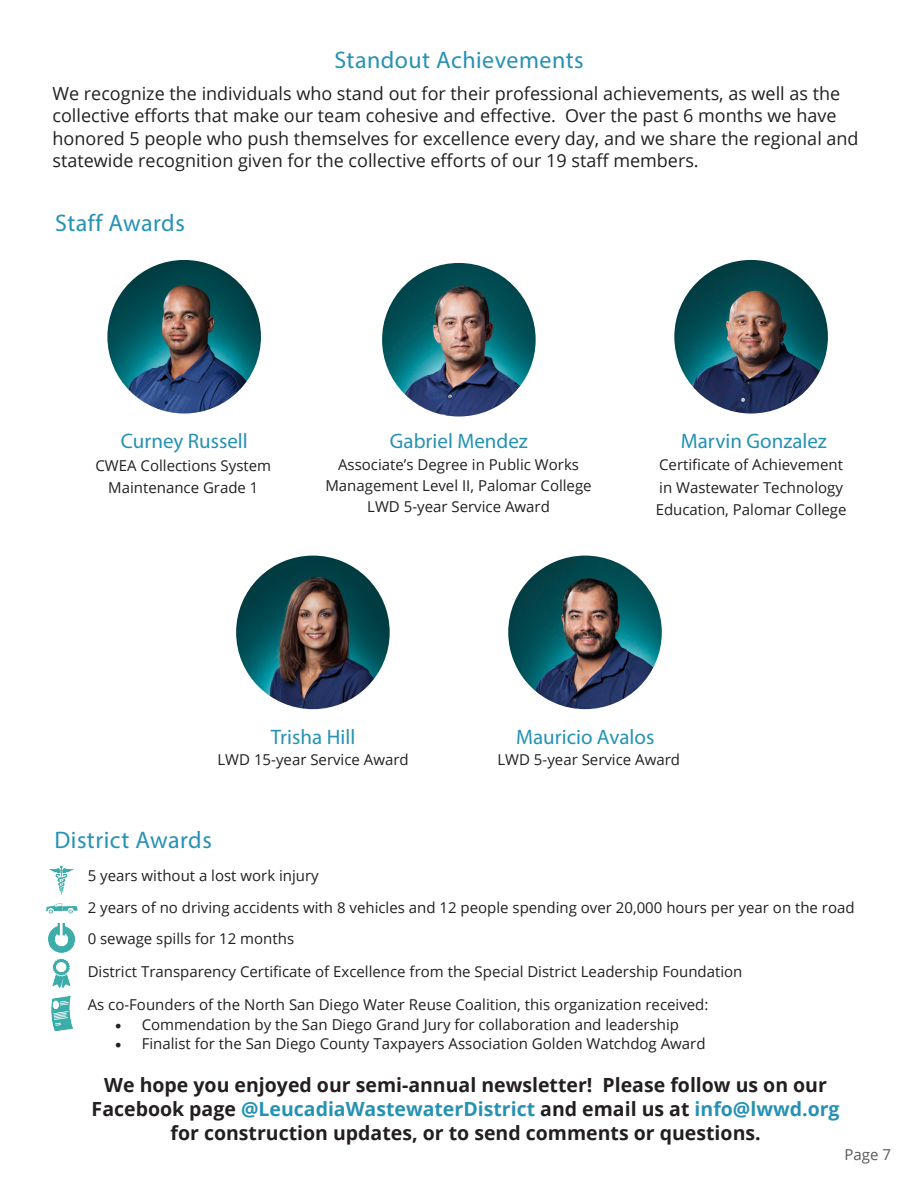
<style>
.page{position:relative;width:918px;height:1188px;background:#fff}
.page>*{position:absolute;margin:0;border:0;box-sizing:border-box;transform-origin:0 0}
.t1{font:24px "Myriad Pro";letter-spacing:.02em;color:#2692b3}
.t2{font:21px "Myriad Pro";color:#2692b3}
.t3{font:700 19.5px/24px "Open Sans";color:#231f20;text-align:center}
.t4{font:18px/22.5px "Open Sans";color:#231f20}
.t5{font:15px/22.5px "Open Sans";color:#231f20;text-align:center}
.t6{font:15px "Open Sans";color:#57585a}
.s1{font-family:"Minion Pro";font-size:18px}
.s2{color:#2692b3}
</style>
<div class="page">
<img style="left:382px;top:263px;width:154px;height:154px;border-radius:77px">
<img style="left:674px;top:260px;width:154px;height:154px;border-radius:77px">
<img style="left:107px;top:260px;width:154px;height:154px;border-radius:77px">
<img style="left:508px;top:556px;width:154px;height:153px;border-radius:77px">
<img style="left:236px;top:556px;width:154px;height:153px;border-radius:77px">
<img style="left:46px;top:903px;width:32px;height:11px">
<img style="left:49px;top:865px;width:25px;height:30px">
<img style="left:48px;top:923px;width:27px;height:66px">
<img style="left:51px;top:996px;width:23px;height:36px">
<p class="t1" style="left:334px;top:46px;width:251px">Standout Achievements</p>
<p class="t4" style="left:53px;top:81px;width:808px">We recognize the individuals who stand out for their professional achievements, as well as the collective efforts that make our team cohesive and effective. Over the past 6 months we have honored 5 people who push themselves for excellence every day, and we share the regional and statewide recognition given for the collective efforts of our 19 staff members.</p>
<p class="t1" style="left:55px;top:208px;width:131px">Staff Awards</p>
<p class="t2" style="left:121px;top:428px;width:128px">Curney Russell</p>
<p class="t2" style="left:390px;top:428px;width:140px">Gabriel Mendez</p>
<p class="t2" style="left:681px;top:428px;width:148px">Marvin Gonzalez</p>
<p class="t5" style="left:95px;top:454px;width:177px">CWEA Collections System<br>Maintenance Grade 1</p>
<p class="t5" style="left:325px;top:454px;width:268px;line-height:21px">Associate’s Degree in Public Works<br>Management Level II, Palomar College</p>
<p class="t5" style="left:367px;top:495px;width:184px">LWD 5-year Service Award</p>
<p class="t5" style="left:656px;top:453px;width:192px;text-align:left">Certificate of Achievement in Wastewater Technology<br>Education, Palomar College</p>
<p class="t2" style="left:271px;top:724px;width:86px">Trisha Hill</p>
<p class="t5" style="left:218px;top:748px;width:193px">LWD 15-year Service Award</p>
<p class="t1" style="left:54px;top:825px;width:159px">District Awards</p>
<p class="t2" style="left:516px;top:724px;width:140px">Mauricio Avalos</p>
<p class="t5" style="left:497px;top:748px;width:184px">LWD 5-year Service Award</p>
<p class="t5" style="left:88px;top:864px;width:233px">5 years without a lost work injury</p>
<p class="t5" style="left:88px;top:895px;width:768px">2 years of no driving accidents with 8 vehicles and 12 people spending over 20,000 hours per year on the road</p>
<p class="t5" style="left:88px;top:927px;width:208px">0 sewage spills for 12 months</p>
<p class="t5" style="left:88px;top:960px;width:656px">District Transparency Certificate of Excellence from the Special District Leadership Foundation</p>
<p class="t5" style="left:88px;top:993px;width:622px">As co-Founders of the North San Diego Water Reuse Coalition, this organization received:</p>
<p class="t5" style="left:115px;top:1012px;width:566px"><span class="s1">•</span> Commendation by the San Diego Grand Jury for collaboration and leadership</p>
<p class="t5" style="left:115px;top:1032px;width:592px"><span class="s1">•</span> Finalist for the San Diego County Taxpayers Association Golden Watchdog Award</p>
<p class="t3" style="left:92px;top:1072px;width:749px">We hope you enjoyed our semi-annual newsletter! Please follow us on our<br>Facebook page <span class="s2">@LeucadiaWastewaterDistrict</span> and email us at <span class="s2">info@lwwd.org </span>for construction updates, or to send comments or questions.</p>
<p class="t6" style="left:845px;top:1144px;width:48px">Page 7</p>
</div>
